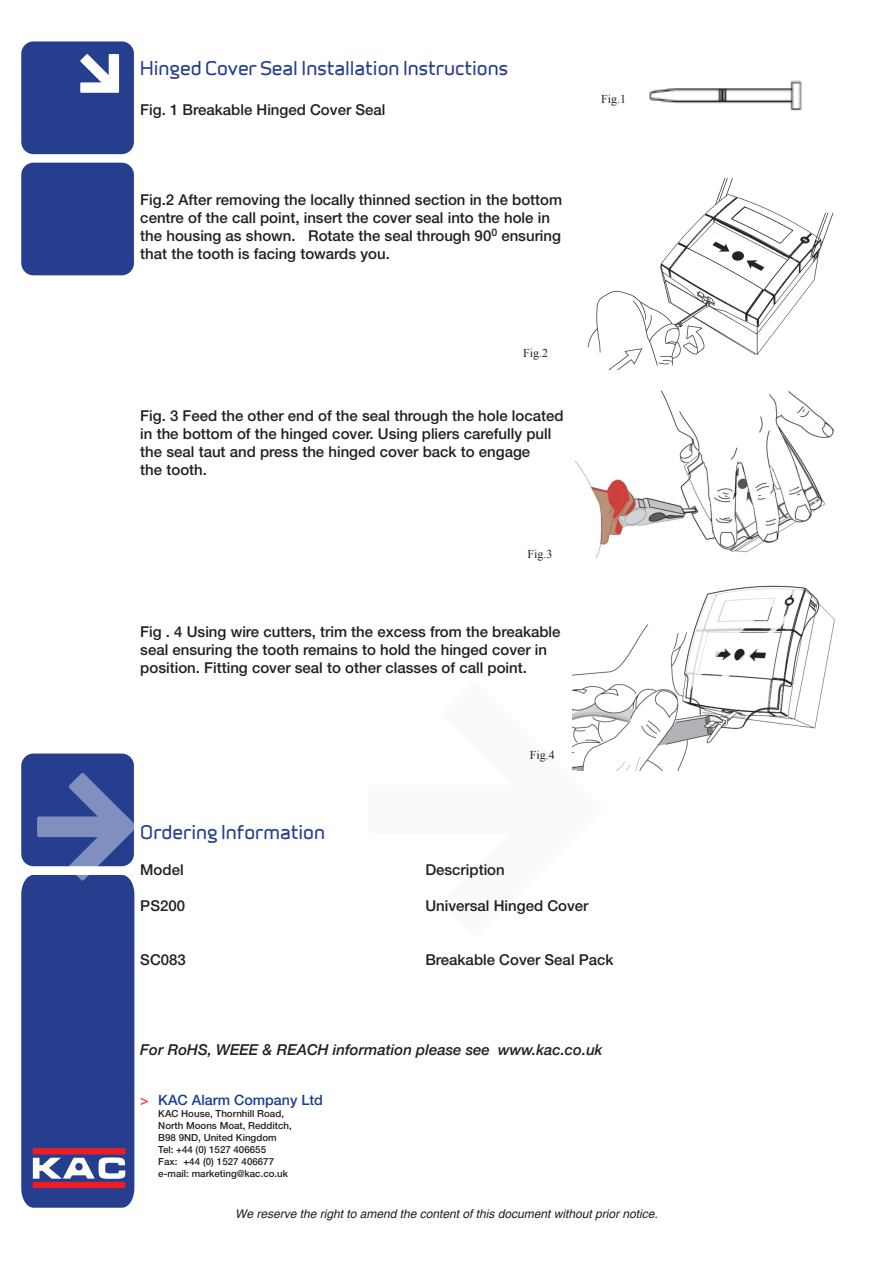
<style>
.page{position:relative;width:893px;height:1263px;background:#fff}
.page>*{position:absolute;margin:0;border:0;box-sizing:border-box;transform-origin:0 0}
.t1{font:18px "Infinity ST Bold";color:#253f8e}
.t2{font:500 15px/18px "Helvetica Neue";color:#231f20}
.t3{font:italic 500 15px "Helvetica Neue";color:#231f20}
.t4{font:500 14.25px "Helvetica Neue";color:#1b3f94}
.t5{font:italic 12px "Helvetica";color:#231f20}
.t6{font:12px "Times New Roman";color:#231f20}
.t7{font:500 9.75px/12px "Helvetica Neue";color:#231f20}
.s1{color:#ee3e34}
</style>
<div class="page">
<div style="left:21px;top:753px;width:113px;height:113px;background:#253f8e;border-radius:12px"></div>
<div style="left:21px;top:163px;width:113px;height:112px;background:#253f8e;border-radius:12px"></div>
<div style="left:21px;top:41px;width:113px;height:113px;background:#253f8e;border-radius:12px"></div>
<svg style="left:80px;top:54px;width:39px;height:39px"></svg>
<svg style="left:21px;top:773px;width:114px;height:435px"></svg>
<img style="left:575px;top:390px;width:259px;height:169px">
<img style="left:573px;top:585px;width:262px;height:185px">
<img style="left:587px;top:178px;width:247px;height:192px">
<img style="left:649px;top:80px;width:153px;height:31px">
<p class="t1" style="left:140px;top:55px;width:369px">Hinged Cover Seal Installation Instructions</p>
<p class="t2" style="left:140px;top:100px;width:247px">Fig. 1 Breakable Hinged Cover Seal</p>
<p class="t2" style="left:140px;top:190px;width:423px">Fig.2 After removing the locally thinned section in the bottom centre of the call point, insert the cover seal into the hole in the housing as shown. Rotate the seal through 90<sup>0</sup> ensuring</p>
<p class="t2" style="left:140px;top:244px;width:251px">that the tooth is facing towards you.</p>
<p class="t6" style="left:523px;top:345px;width:27px">Fig.2</p>
<p class="t2" style="left:140px;top:406px;width:425px">Fig. 3 Feed the other end of the seal through the hole located in the bottom of the hinged cover. Using pliers carefully pull</p>
<p class="t2" style="left:140px;top:442px;width:391px">the seal taut and press the hinged cover back to engage</p>
<p class="t2" style="left:140px;top:460px;width:68px">the tooth.</p>
<p class="t6" style="left:528px;top:545px;width:27px">Fig.3</p>
<p class="t2" style="left:140px;top:622px;width:422px">Fig . 4 Using wire cutters, trim the excess from the breakable seal ensuring the tooth remains to hold the hinged cover in</p>
<p class="t2" style="left:140px;top:658px;width:388px">position. Fitting cover seal to other classes of call point.</p>
<p class="t6" style="left:530px;top:747px;width:27px">Fig.4</p>
<p class="t6" style="left:601px;top:91px;width:27px">Fig.1</p>
<p class="t1" style="left:140px;top:818px;width:186px">Ordering Information</p>
<p class="t2" style="left:140px;top:860px;width:45px">Model</p>
<p class="t2" style="left:425px;top:860px;width:81px">Description</p>
<p class="t2" style="left:140px;top:896px;width:46px">PS200</p>
<p class="t2" style="left:425px;top:896px;width:165px">Universal Hinged Cover</p>
<p class="t2" style="left:140px;top:950px;width:47px">SC083</p>
<p class="t2" style="left:425px;top:950px;width:190px">Breakable Cover Seal Pack</p>
<p class="t3" style="left:140px;top:1040px;width:464px">For RoHS, WEEE &amp; REACH information please see www.kac.co.uk</p>
<p class="t4" style="left:140px;top:1091px;width:184px"><span class="s1">&gt;</span> KAC Alarm Company Ltd</p>
<p class="t7" style="left:158px;top:1107px;width:135px">KAC House, Thornhill Road,<br>North Moons Moat, Redditch,<br>B98 9ND, United Kingdom<br>Tel: +44 (0) 1527 406655</p>
<p class="t7" style="left:158px;top:1155px;width:131px">Fax: +44 (0) 1527 406677 e-mail: marketing@kac.co.uk</p>
<p class="t5" style="left:235px;top:1206px;width:424px">We reserve the right to amend the content of this document without prior notice.</p>
</div>
